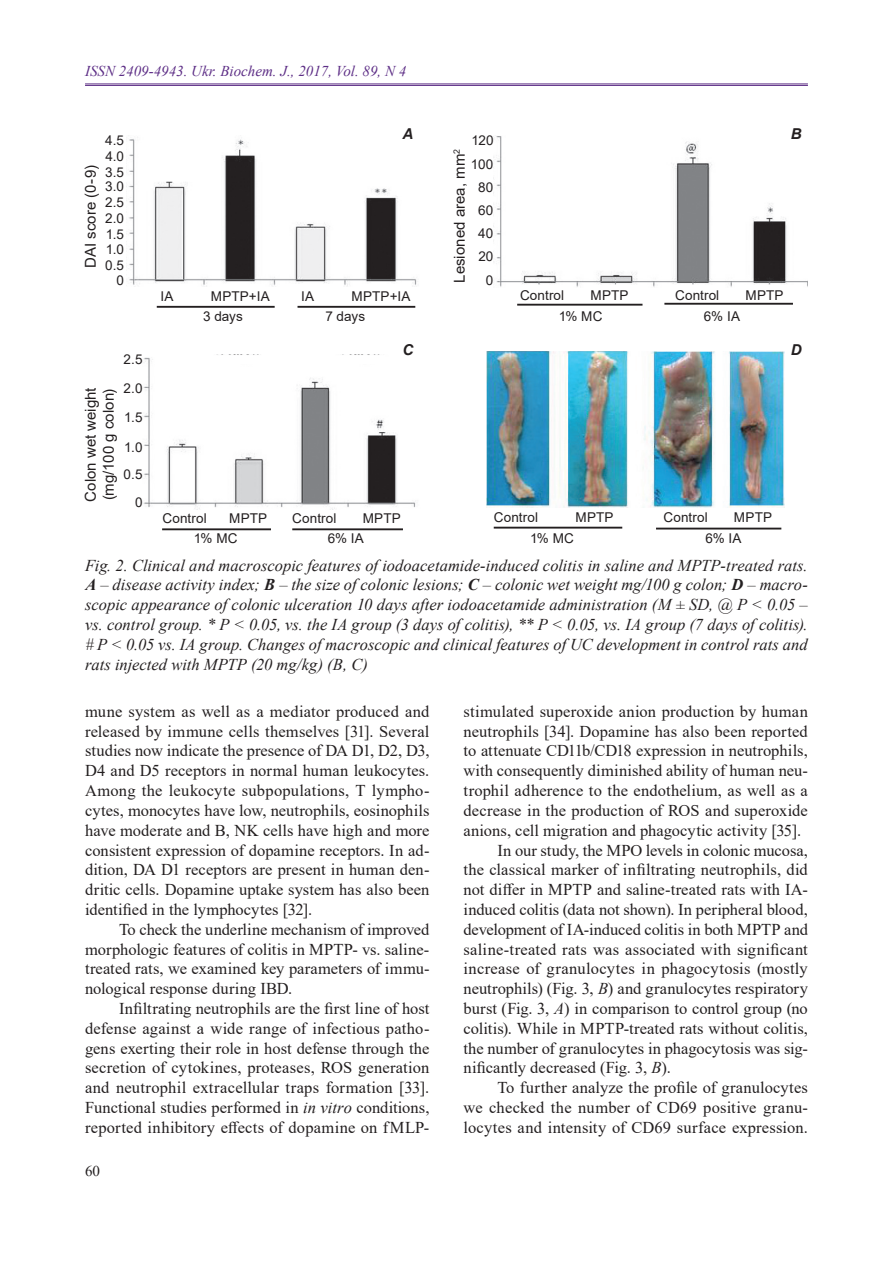
<style>
.page{position:relative;width:893px;height:1263px;background:#fff}
.page>*{position:absolute;margin:0;border:0;box-sizing:border-box;transform-origin:0 0}
.t1{font:16.5px/19.8px "Times New Roman";letter-spacing:.005em;color:#231f20;text-align:justify}
.t2{font:italic 16.5px/19.8px "Times New Roman";color:#231f20;text-align:justify}
.t3{font:15px/18px "Arial";letter-spacing:.005em;color:#231f20}
.t4{font:italic 15px "Times New Roman";color:#5d2e86}
.t5{font:italic 700 15px "Arial";color:#231f20}
.t6{font:15px "Times New Roman";color:#231f20}
.t7{font:13.5px/22.8px "Arial";letter-spacing:.01em;color:#231f20;text-align:center}
.s1{font-weight:700}
.s2{font-style:italic}
</style>
<div class="page">
<hr style="left:85px;top:84px;width:723px;height:1px;background:#5d2e86">
<hr style="left:85px;top:85px;width:723px;height:1px;background:#5d2e86">
<img style="left:493px;top:136px;width:315px;height:151px">
<hr style="left:517px;top:304px;width:125px;height:2px;background:#231f20">
<hr style="left:664px;top:303px;width:129px;height:2px;background:#231f20">
<img style="left:129px;top:139px;width:288px;height:148px">
<hr style="left:157px;top:306px;width:118px;height:2px;background:#231f20">
<hr style="left:297px;top:306px;width:118px;height:2px;background:#231f20">
<img style="left:143px;top:357px;width:273px;height:153px">
<div style="left:206px;top:354px;width:180px;height:10px;background:#fff"></div>
<hr style="left:162px;top:528px;width:109px;height:2px;background:#231f20">
<hr style="left:292px;top:528px;width:111px;height:2px;background:#231f20">
<img style="left:487px;top:351px;width:298px;height:157px">
<hr style="left:494px;top:527px;width:128px;height:2px;background:#231f20">
<hr style="left:656px;top:528px;width:125px;height:1px;background:#231f20">
<p class="t4" style="left:85px;top:61px;width:323px">ISSN 2409-4943. Ukr. Biochem. J., 2017, Vol. 89, N 4</p>
<p class="t7" style="left:105px;top:132px;width:20px;line-height:15.9px;text-align:left">4.5<br>4.0</p>
<p class="t7" style="left:105px;top:175px;width:20px">3.0</p>
<p class="t7" style="left:105px;top:207px;width:20px">2.0</p>
<p class="t7" style="left:106px;top:238px;width:20px">1.0</p>
<p class="t7" style="left:117px;top:268px;width:9px">0</p>
<p class="t3" style="left:82px;top:268px;width:104px;rotate:-90deg">DAI score (0-9)</p>
<p class="t7" style="left:105px;top:160px;width:21px">3.5</p>
<p class="t7" style="left:105px;top:191px;width:21px">2.5</p>
<p class="t7" style="left:106px;top:222px;width:20px">1.5</p>
<p class="t7" style="left:105px;top:254px;width:20px">0.5</p>
<p class="t7" style="left:123px;top:345px;width:21px;line-height:29.2px;text-align:justify">2.5<br>2.0<br>1.5<br>1.0</p>
<p class="t7" style="left:124px;top:461px;width:20px;line-height:27.6px;text-align:right">0.5<br>0</p>
<p class="t3" style="left:82px;top:502px;width:116px;rotate:-90deg">Colon wet weight (mg/100 g colon)</p>
<p class="t5" style="left:402px;top:123px;width:12px">A</p>
<p class="t7" style="left:160px;top:285px;width:14px">IA</p>
<p class="t7" style="left:211px;top:285px;width:60px">MPTP+IA</p>
<p class="t7" style="left:301px;top:285px;width:14px">IA</p>
<p class="t7" style="left:352px;top:285px;width:60px">MPTP+IA</p>
<p class="t7" style="left:203px;top:305px;width:41px">3 days</p>
<p class="t7" style="left:325px;top:305px;width:41px">7 days</p>
<p class="t5" style="left:402px;top:339px;width:12px">C</p>
<p class="t7" style="left:162px;top:506px;width:46px">Control</p>
<p class="t7" style="left:229px;top:506px;width:40px">MPTP</p>
<p class="t7" style="left:292px;top:506px;width:46px">Control</p>
<p class="t7" style="left:363px;top:506px;width:40px">MPTP</p>
<p class="t7" style="left:194px;top:526px;width:45px">1% MC</p>
<p class="t7" style="left:328px;top:526px;width:38px">6% IA</p>
<p class="t7" style="left:471px;top:129px;width:24px">120</p>
<p class="t3" style="left:450px;top:283px;width:135px;rotate:-90deg">Lesioned area, mm<sup>2</sup></p>
<p class="t7" style="left:471px;top:153px;width:24px">100<br>80<br>60<br>40<br>20</p>
<p class="t7" style="left:486px;top:269px;width:9px">0</p>
<p class="t5" style="left:791px;top:123px;width:12px">B</p>
<p class="t7" style="left:520px;top:284px;width:46px">Control</p>
<p class="t7" style="left:590px;top:284px;width:40px">MPTP</p>
<p class="t7" style="left:675px;top:284px;width:46px">Control</p>
<p class="t7" style="left:746px;top:284px;width:40px">MPTP</p>
<p class="t7" style="left:559px;top:305px;width:45px">1% MC</p>
<p class="t7" style="left:704px;top:305px;width:38px">6% IA</p>
<p class="t5" style="left:791px;top:339px;width:12px">D</p>
<p class="t7" style="left:494px;top:506px;width:46px">Control</p>
<p class="t7" style="left:575px;top:506px;width:40px">MPTP</p>
<p class="t7" style="left:663px;top:506px;width:46px">Control</p>
<p class="t7" style="left:734px;top:506px;width:40px">MPTP</p>
<p class="t7" style="left:530px;top:527px;width:45px">1% MC</p>
<p class="t7" style="left:705px;top:527px;width:38px">6% IA</p>
<p class="t2" style="left:85px;top:555px;width:725px">Fig. 2. Clinical and macroscopic features of iodoacetamide-induced colitis in saline and MPTP-treated rats. <span class="s1">a</span> – disease activity index; <span class="s1">b</span> – the size of colonic lesions; <span class="s1">c</span> – colonic wet weight mg/100 g colon; <span class="s1">d</span> – macro&shy;scopic appearance of colonic ulceration 10 days after iodoacetamide administration (M ± SD, @ P &lt; 0.05 – vs. control group. * P &lt; 0.05, vs. the IA group (3 days of colitis), ** P &lt; 0.05, vs. IA group (7 days of colitis). # P &lt; 0.05 vs. IA group. Changes of macroscopic and clinical features of UC development in control rats and rats injected with MPTP (20 mg/kg) (B, c)</p>
<p class="t1" style="left:85px;top:701px;width:346px">mune system as well as a mediator produced and released by immune cells themselves [31]. Several studies now indicate the presence of DA D1, D2, D3, D4 and D5 receptors in normal human leukocytes.<br>Among the leukocyte subpopulations, T lympho&shy;cytes, monocytes have low, neutrophils, eosinophils have moderate and B, NK cells have high and more consistent expression of dopamine receptors. In ad&shy;dition, DA D1 receptors are present in human den&shy;dritic cells. Dopamine uptake system has also been identified in the lymphocytes [32].</p>
<p class="t1" style="left:85px;top:919px;width:346px;text-indent:34px">To check the underline mechanism of improved morphologic features of colitis in MPTP- vs. saline&shy;treated rats, we examined key parameters of immu&shy;nological response during IBD.</p>
<p class="t1" style="left:85px;top:998px;width:346px;text-indent:34px">Infiltrating neutrophils are the first line of host defense against a wide range of infectious patho&shy;gens exerting their role in host defense through the secretion of cytokines, proteases, ROS generation and neutrophil extracellular traps formation [33].<br>Functional studies performed in <span class="s2">in vitro</span> conditions, reported inhibitory effects of dopamine on fMLP-</p>
<p class="t1" style="left:463px;top:701px;width:346px">stimulated superoxide anion production by human</p>
<p class="t1" style="left:463px;top:721px;width:346px">neutrophils [34]. Dopamine has also been reported</p>
<p class="t1" style="left:463px;top:740px;width:346px">to attenuate CD11b/CD18 expression in neutrophils,</p>
<p class="t1" style="left:463px;top:760px;width:346px">with consequently diminished ability of human neu-</p>
<p class="t1" style="left:463px;top:780px;width:346px">trophil adherence to the endothelium, as well as a</p>
<p class="t1" style="left:463px;top:800px;width:346px">decrease in the production of ROS and superoxide</p>
<p class="t1" style="left:463px;top:820px;width:339px">anions, cell migration and phagocytic activity [35].</p>
<p class="t1" style="left:498px;top:839px;width:312px">In our study, the MPO levels in colonic mucosa,</p>
<p class="t1" style="left:463px;top:859px;width:346px">the classical marker of infiltrating neutrophils, did</p>
<p class="t1" style="left:463px;top:879px;width:346px">not differ in MPTP and saline-treated rats with IA-</p>
<p class="t1" style="left:463px;top:899px;width:346px">induced colitis (data not shown). In peripheral blood,</p>
<p class="t1" style="left:463px;top:919px;width:346px">development of IA-induced colitis in both MPTP and</p>
<p class="t1" style="left:463px;top:938px;width:346px">saline-treated rats was associated with significant</p>
<p class="t1" style="left:463px;top:958px;width:346px">increase of granulocytes in phagocytosis (mostly</p>
<p class="t1" style="left:463px;top:978px;width:346px">neutrophils) (Fig. 3, <span class="s2">b</span>) and granulocytes respiratory</p>
<p class="t1" style="left:463px;top:998px;width:346px">burst (Fig. 3, <span class="s2">a</span>) in comparison to control group (no</p>
<p class="t1" style="left:463px;top:1018px;width:346px">colitis). While in MPTP-treated rats without colitis,</p>
<p class="t1" style="left:463px;top:1037px;width:346px">the number of granulocytes in phagocytosis was sig-</p>
<p class="t1" style="left:463px;top:1057px;width:209px">nificantly decreased (Fig. 3, <span class="s2">b</span>).</p>
<p class="t1" style="left:498px;top:1077px;width:312px">To further analyze the profile of granulocytes</p>
<p class="t1" style="left:463px;top:1097px;width:346px">we checked the number of CD69 positive granu-</p>
<p class="t1" style="left:463px;top:1117px;width:346px">locytes and intensity of CD69 surface expression.</p>
<p class="t6" style="left:85px;top:1160px;width:17px">60</p>
</div>
